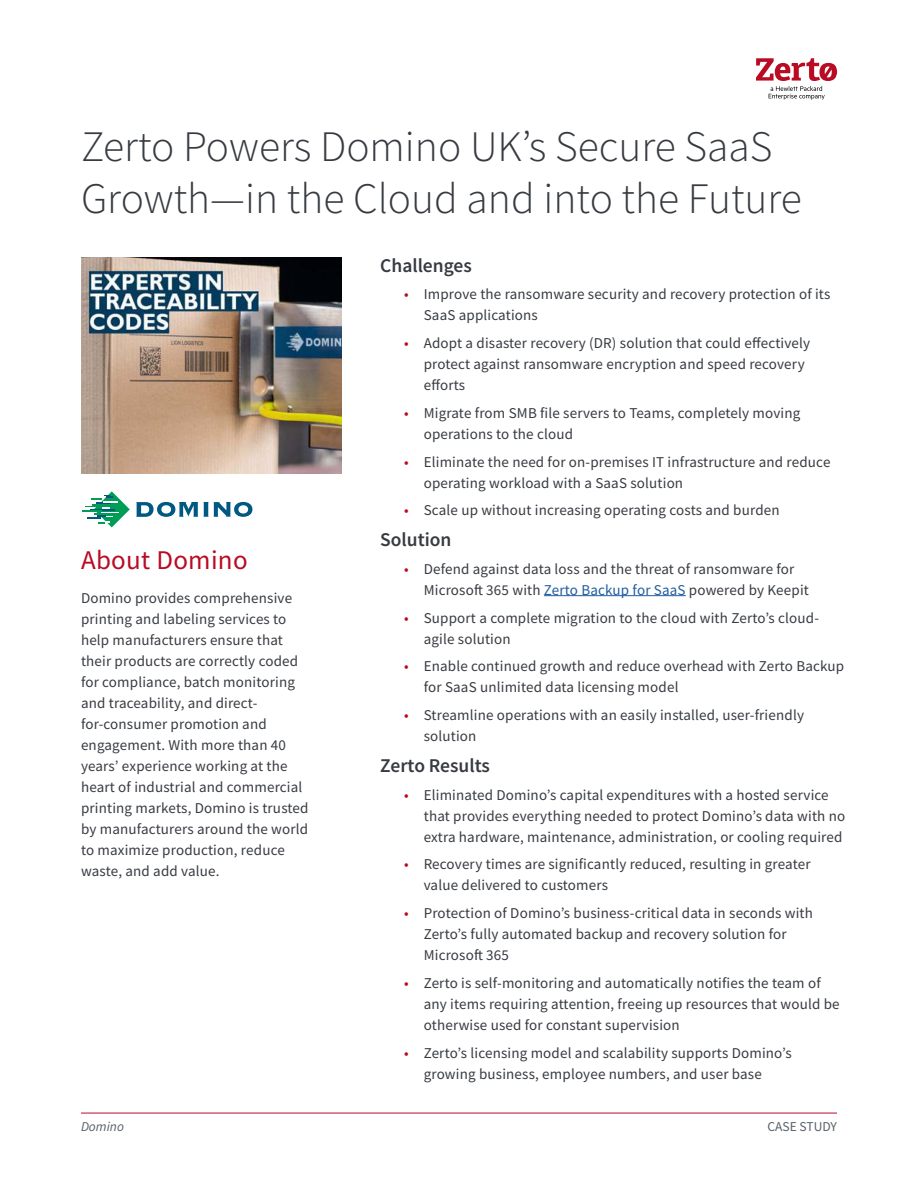
<style>
.page{position:relative;width:918px;height:1188px;background:#fff}
.page>*{position:absolute;margin:0;border:0;box-sizing:border-box;transform-origin:0 0}
.t1{font:300 43.5px/52.5px "Source Sans Pro";color:#373b41}
.t2{font:27px "Source Sans Pro";letter-spacing:.01em;color:#b90b24}
.t3{font:600 19.5px "Source Sans Pro";color:#373b41}
.t4{font:15px/21px "Source Sans Pro";letter-spacing:.01em;color:#373b41}
.t5{font:13.5px "Source Sans Pro";color:#57616a}
.t6{font:italic 13.5px "Source Sans Pro";color:#57616a}
.s1{color:#b90b24}
.s2{color:#205d9e}
</style>
<div class="page">
<hr style="left:81px;top:1113px;width:756px;height:1px;background:#b90b24">
<svg style="left:756px;top:58px;width:81px;height:42px"></svg>
<img style="left:81px;top:257px;width:261px;height:216px">
<hr style="left:544px;top:595px;width:142px;height:1px;background:#205d9e">
<svg style="left:136px;top:502px;width:116px;height:15px"></svg>
<svg style="left:82px;top:491px;width:48px;height:36px"></svg>
<h1 class="t1" style="left:81px;top:120px;width:722px">Zerto Powers Domino UK’s Secure SaaS<br>Growth—in the Cloud and into the Future</h1>
<h2 class="t2" style="left:81px;top:549px;width:168px">About Domino</h2>
<p class="t4" style="left:81px;top:589px;width:229px">Domino provides comprehensive printing and labeling services to help manufacturers ensure that their products are correctly coded for compliance, batch monitoring and traceability, and direct&shy;for-consumer promotion and engagement. With more than 40 years’ experience working at the heart of industrial and commercial printing markets, Domino is trusted by manufacturers around the world to maximize production, reduce waste, and add value.</p>
<h3 class="t3" style="left:380px;top:258px;width:93px">Challenges</h3>
<p class="t4" style="left:424px;top:285px;width:408px;text-indent:-20px"><span class="s1">•</span> Improve the ransomware security and recovery protection of its<br>SaaS applications</p>
<p class="t4" style="left:424px;top:333px;width:388px;text-indent:-20px"><span class="s1">•</span> Adopt a disaster recovery (DR) solution that could effectively protect against ransomware encryption and speed recovery efforts</p>
<p class="t4" style="left:424px;top:402px;width:378px;text-indent:-20px"><span class="s1">•</span> Migrate from SMB file servers to Teams, completely moving operations to the cloud</p>
<p class="t4" style="left:424px;top:451px;width:408px;text-indent:-20px"><span class="s1">•</span> Eliminate the need for on-premises IT infrastructure and reduce operating workload with a SaaS solution</p>
<p class="t4" style="left:404px;top:501px;width:377px"><span class="s1">•</span> Scale up without increasing operating costs and burden</p>
<h3 class="t3" style="left:380px;top:532px;width:73px">Solution</h3>
<p class="t4" style="left:424px;top:560px;width:387px;text-indent:-20px"><span class="s1">•</span> Defend against data loss and the threat of ransomware for<br>Microsoft 365 with <span class="s2">Zerto Backup for SaaS</span> powered by Keepit</p>
<p class="t4" style="left:424px;top:607px;width:397px;text-indent:-20px"><span class="s1">•</span> Support a complete migration to the cloud with Zerto’s cloud&shy;agile solution</p>
<p class="t4" style="left:424px;top:657px;width:422px;text-indent:-20px"><span class="s1">•</span> Enable continued growth and reduce overhead with Zerto Backup for SaaS unlimited data licensing model</p>
<p class="t4" style="left:424px;top:705px;width:382px;text-indent:-20px"><span class="s1">•</span> Streamline operations with an easily installed, user-friendly solution</p>
<h3 class="t3" style="left:380px;top:758px;width:111px">Zerto Results</h3>
<p class="t4" style="left:424px;top:784px;width:423px;text-indent:-20px"><span class="s1">•</span> Eliminated Domino’s capital expenditures with a hosted service that provides everything needed to protect Domino’s data with no extra hardware, maintenance, administration, or cooling required</p>
<p class="t4" style="left:424px;top:854px;width:388px;text-indent:-20px"><span class="s1">•</span> Recovery times are significantly reduced, resulting in greater value delivered to customers</p>
<p class="t4" style="left:424px;top:903px;width:391px;text-indent:-20px"><span class="s1">•</span> Protection of Domino’s business-critical data in seconds with<br>Zerto’s fully automated backup and recovery solution for<br>Microsoft 365</p>
<p class="t4" style="left:424px;top:972px;width:417px;text-indent:-20px"><span class="s1">•</span> Zerto is self-monitoring and automatically notifies the team of any items requiring attention, freeing up resources that would be otherwise used for constant supervision</p>
<p class="t4" style="left:424px;top:1042px;width:369px;text-indent:-20px"><span class="s1">•</span> Zerto’s licensing model and scalability supports Domino’s growing business, employee numbers, and user base</p>
<p class="t6" style="left:81px;top:1119px;width:44px">Domino</p>
<p class="t5" style="left:768px;top:1119px;width:71px">CASE STUDY</p>
</div>
